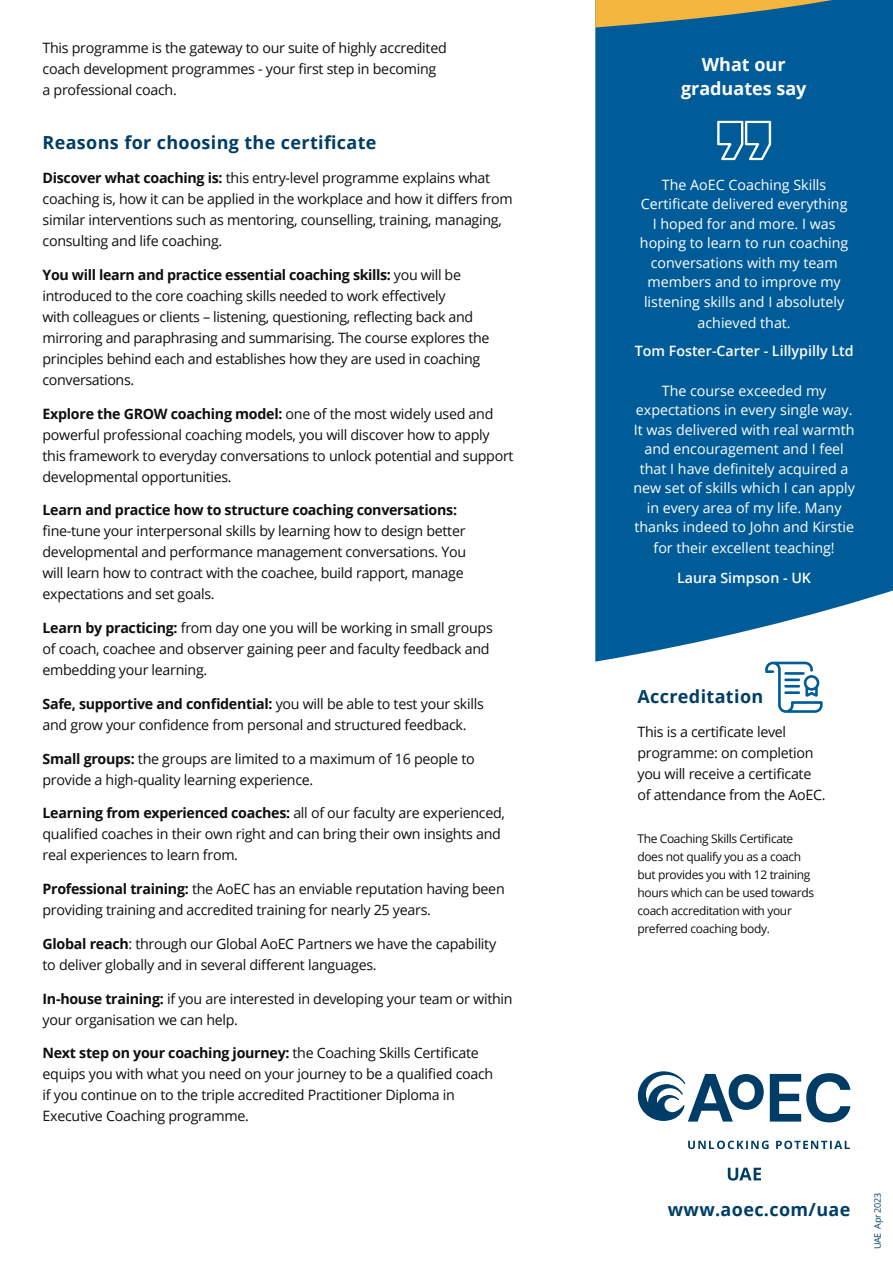
<style>
.page{position:relative;width:893px;height:1263px;background:#fff}
.page>*{position:absolute;margin:0;border:0;box-sizing:border-box;transform-origin:0 0}
.t1{font:700 18px "Open Sans";letter-spacing:.02em;color:#003d66}
.t2{font:700 18px/24px "Open Sans";color:#fff;text-align:center}
.Body{font:14.25px/21px "Open Sans";letter-spacing:-.02em;color:#0f0f0f}
.Body_White{font:14.25px/19.5px "Open Sans";color:#fff;text-align:center}
.Body_White-2{font:600 14.25px/28.5px "Open Sans";color:#fff;text-align:center}
.Body_Small{font:12px/18px "Open Sans";letter-spacing:-.03em;color:#0f0f0f}
.t3{font:9px "Open Sans";letter-spacing:-.03em;color:#003d66}
.s1{font-weight:700}
.s2{font-weight:400}
.s3{font-weight:600}
</style>
<div class="page">
<div style="left:595px;top:0;width:298px;height:662px;background:#005c99"></div>
<svg style="left:595px;top:0;width:297px;height:28px"></svg>
<svg style="left:717px;top:121px;width:54px;height:39px"></svg>
<svg style="left:765px;top:662px;width:58px;height:51px"></svg>
<hr style="left:784px;top:678px;width:16px;height:3px;background:#005c99">
<hr style="left:784px;top:672px;width:21px;height:3px;background:#005c99">
<svg style="left:728px;top:1168px;width:33px;height:12px"></svg>
<svg style="left:770px;top:1073px;width:80px;height:49px"></svg>
<svg style="left:638px;top:1071px;width:126px;height:50px"></svg>
<svg style="left:688px;top:1140px;width:162px;height:9px"></svg>
<p class="Body" style="left:43px;top:37px;width:406px">This programme is the gateway to our suite of highly accredited coach development programmes - your first step in becoming a professional coach.</p>
<h3 class="t1" style="left:43px;top:130px;width:335px">Reasons for choosing the certificate</h3>
<p class="Body" style="left:43px;top:167px;width:472px"><span class="s1">Discover what coaching is:</span> this entry-level programme explains what coaching is, how it can be applied in the workplace and how it differs from similar interventions such as mentoring, counselling, training, managing, consulting and life coaching.</p>
<p class="Body" style="left:43px;top:264px;width:448px"><span class="s1">You will learn and practice essential coaching skills:</span> you will be introduced to the core coaching skills needed to work effectively<br>with colleagues or clients – listening, questioning, reflecting back and mirroring and paraphrasing and summarising. The course explores the principles behind each and establishes how they are used in coaching conversations.</p>
<p class="Body" style="left:43px;top:402px;width:473px"><span class="s1">Explore the GROW coaching model:</span> one of the most widely used and powerful professional coaching models, you will discover how to apply this framework to everyday conversations to unlock potential and support developmental opportunities.</p>
<p class="Body" style="left:43px;top:499px;width:425px"><span class="s1">Learn and practice how to structure coaching conversations: </span>fine-tune your interpersonal skills by learning how to design better developmental and performance management conversations. You will learn how to contract with the coachee, build rapport, manage expectations and set goals.</p>
<p class="Body" style="left:43px;top:617px;width:452px"><span class="s1">Learn by practicing:</span> from day one you will be working in small groups of coach, coachee and observer gaining peer and faculty feedback and embedding your learning.</p>
<p class="Body" style="left:43px;top:693px;width:443px"><span class="s1">Safe, supportive and confidential:</span> you will be able to test your skills and grow your confidence from personal and structured feedback.</p>
<p class="Body" style="left:43px;top:747px;width:434px"><span class="s1">Small groups:</span> the groups are limited to a maximum of 16 people to provide a high-quality learning experience.</p>
<p class="Body" style="left:43px;top:802px;width:464px"><span class="s1">Learning from experienced coaches:</span> all of our faculty are experienced, qualified coaches in their own right and can bring their own insights and real experiences to learn from.</p>
<p class="Body" style="left:43px;top:878px;width:464px"><span class="s1">Professional training:</span> the AoEC has an enviable reputation having been providing training and accredited training for nearly 25 years.</p>
<p class="Body" style="left:43px;top:933px;width:455px"><span class="s1">Global reach</span>: through our Global AoEC Partners we have the capability to deliver globally and in several different languages.</p>
<p class="Body" style="left:43px;top:987px;width:472px"><span class="s1">In-house training:</span> if you are interested in developing your team or within your organisation we can help.</p>
<p class="Body" style="left:43px;top:1042px;width:452px"><span class="s1">Next step on your coaching journey:</span> the Coaching Skills Certificate equips you with what you need on your journey to be a qualified coach if you continue on to the triple accredited Practitioner Diploma in Executive Coaching programme.</p>
<h3 class="t2" style="left:681px;top:52px;width:127px">What our graduates say</h3>
<p class="Body_White" style="left:640px;top:175px;width:210px">The AoEC Coaching Skills<br>Certificate delivered everything<br>I hoped for and more. I was hoping to learn to run coaching conversations with my team members and to improve my listening skills and I absolutely</p>
<p class="Body_White-2" style="left:635px;top:308px;width:220px"><span class="s2">achieved that.<br></span>Tom Foster‑Carter ‑ Lillypilly Ltd</p>
<p class="Body_White" style="left:633px;top:381px;width:223px">The course exceeded my expectations in every single way.<br>It was delivered with real warmth and encouragement and I feel that I have definitely acquired a new set of skills which I can apply in every area of my life. Many thanks indeed to John and Kirstie</p>
<p class="Body_White" style="left:653px;top:533px;width:183px;line-height:30px">for their excellent teaching!<br><span class="s3">Laura Simpson ‑ UK</span></p>
<h3 class="t1" style="left:637px;top:684px;width:127px">Accreditation</h3>
<p class="Body" style="left:637px;top:721px;width:190px">This is a certificate level programme: on completion you will receive a certificate of attendance from the AoEC.</p>
<p class="Body_Small" style="left:637px;top:829px;width:178px">The Coaching Skills Certificate does not qualify you as a coach but provides you with 12 training hours which can be used towards coach accreditation with your preferred coaching body.</p>
<p class="t1" style="left:668px;top:1197px;width:184px">www.aoec.com/uae</p>
<p class="t3" style="left:871px;top:1249px;width:58px;rotate:-90deg">UAE Apr 2023</p>
</div>
